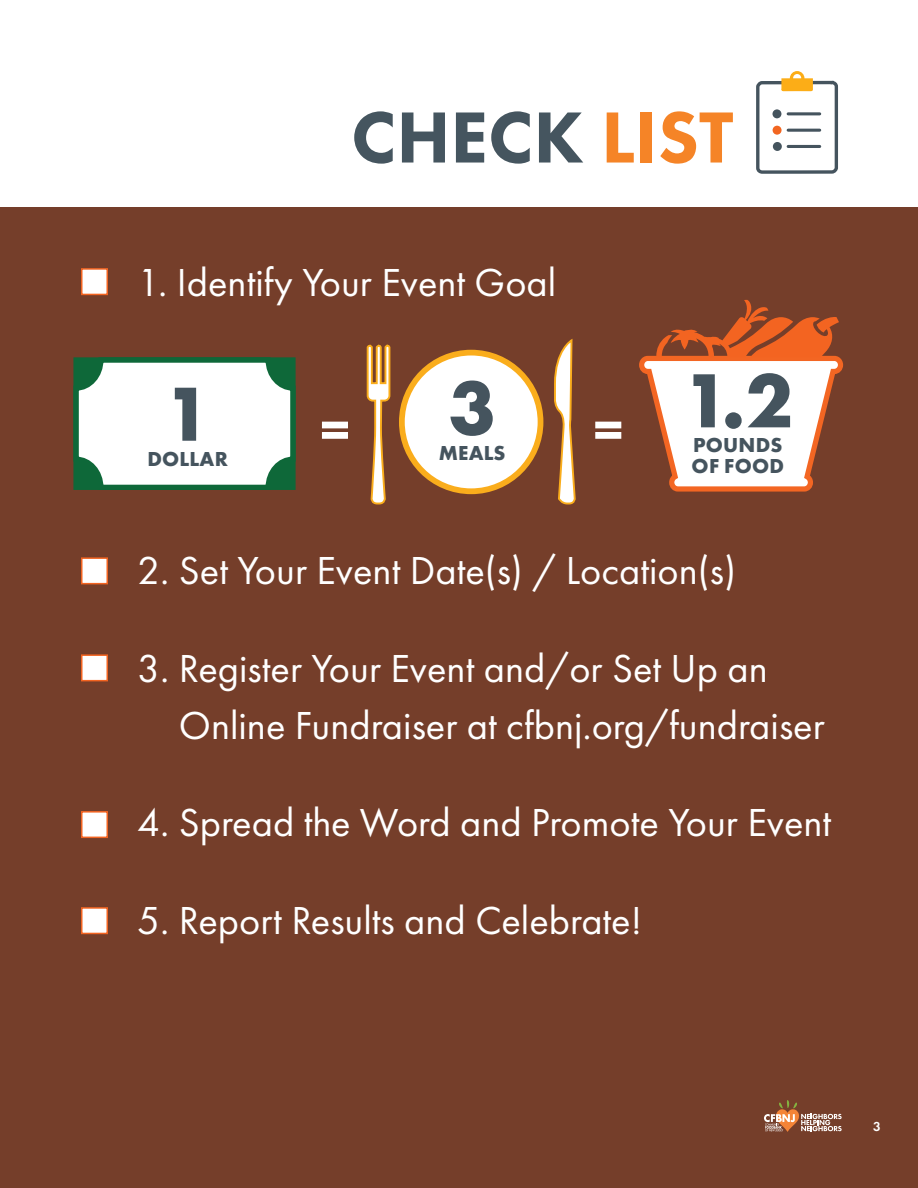
<style>
.page{position:relative;width:918px;height:1188px;background:#fff}
.page>*{position:absolute;margin:0;border:0;box-sizing:border-box;transform-origin:0 0}
.t1{font:700 79.5px "Futura PT";color:#45545e}
.t2{font:800 75px "Futura PT";color:#45555f}
.t3{font:700 60px "Futura PT";color:#fff}
.t4{font:40.5px/57px "Futura PT";color:#fff}
.t5{font:700 21px/21.6px "Futura PT";letter-spacing:.01em;color:#45545e}
.t6{font:600 13.5px "Futura PT";color:#fff}
.s1{color:#f58427}
</style>
<div class="page">
<div style="left:0;top:208px;width:918px;height:980px;background:#753e2a"></div>
<svg style="left:73px;top:357px;width:223px;height:133px;background:#cfe0d7"></svg>
<svg style="left:639px;top:299px;width:205px;height:193px"></svg>
<svg style="left:756px;top:71px;width:82px;height:103px"></svg>
<hr style="left:788px;top:112px;width:32px;height:3px;background:#45545e">
<hr style="left:788px;top:129px;width:32px;height:3px;background:#45545e">
<hr style="left:788px;top:145px;width:32px;height:3px;background:#45545e">
<div style="left:402px;top:353px;width:139px;height:138px;background:#fff;border-radius:50%"></div>
<div style="left:399px;top:350px;width:144px;height:144px;border:6px solid #faad1c;border-radius:50%"></div>
<svg style="left:553px;top:207px;width:24px;height:298px"></svg>
<svg style="left:366px;top:344px;width:25px;height:161px"></svg>
<div style="left:81px;top:268px;width:27px;height:27px;background:#fff;border:2px solid #f36421"></div>
<div style="left:81px;top:557px;width:27px;height:27px;background:#fff;border:2px solid #f36421"></div>
<div style="left:81px;top:654px;width:27px;height:27px;background:#fff;border:2px solid #f36421"></div>
<div style="left:81px;top:811px;width:27px;height:27px;background:#fff;border:2px solid #f36421"></div>
<div style="left:81px;top:907px;width:27px;height:27px;background:#fff;border:2px solid #f36421"></div>
<svg style="left:764px;top:1100px;width:78px;height:32px"></svg>
<p class="t2" style="left:351px;top:91px;width:384px">CHECK <span class="s1">LIST</span></p>
<p class="t4" style="left:137px;top:253px;width:421px">1. Identify Your Event Goal</p>
<p class="t1" style="left:164px;top:363px;width:49px">1</p>
<p class="t5" style="left:147px;top:448px;width:82px">DOLLAR</p>
<p class="t1" style="left:448px;top:357px;width:49px">3</p>
<p class="t3" style="left:320px;top:392px;width:31px">=</p>
<p class="t3" style="left:593px;top:392px;width:31px">=</p>
<p class="t5" style="left:439px;top:442px;width:68px">MEALS</p>
<p class="t1" style="left:682px;top:350px;width:112px">1.2</p>
<p class="t5" style="left:692px;top:433px;width:94px">POUNDS<br>OF FOOD</p>
<p class="t4" style="left:137px;top:542px;width:600px">2. Set Your Event Date(s) / Location(s)</p>
<p class="t4" style="left:179px;top:640px;width:647px;text-indent:-42px">3. Register Your Event and/or Set Up an<br>Online Fundraiser at cfbnj.org/fundraiser</p>
<p class="t4" style="left:137px;top:794px;width:696px">4. Spread the Word and Promote Your Event</p>
<p class="t4" style="left:137px;top:892px;width:506px">5. Report Results and Celebrate!</p>
<p class="t6" style="left:873px;top:1118px;width:9px">3</p>
</div>
